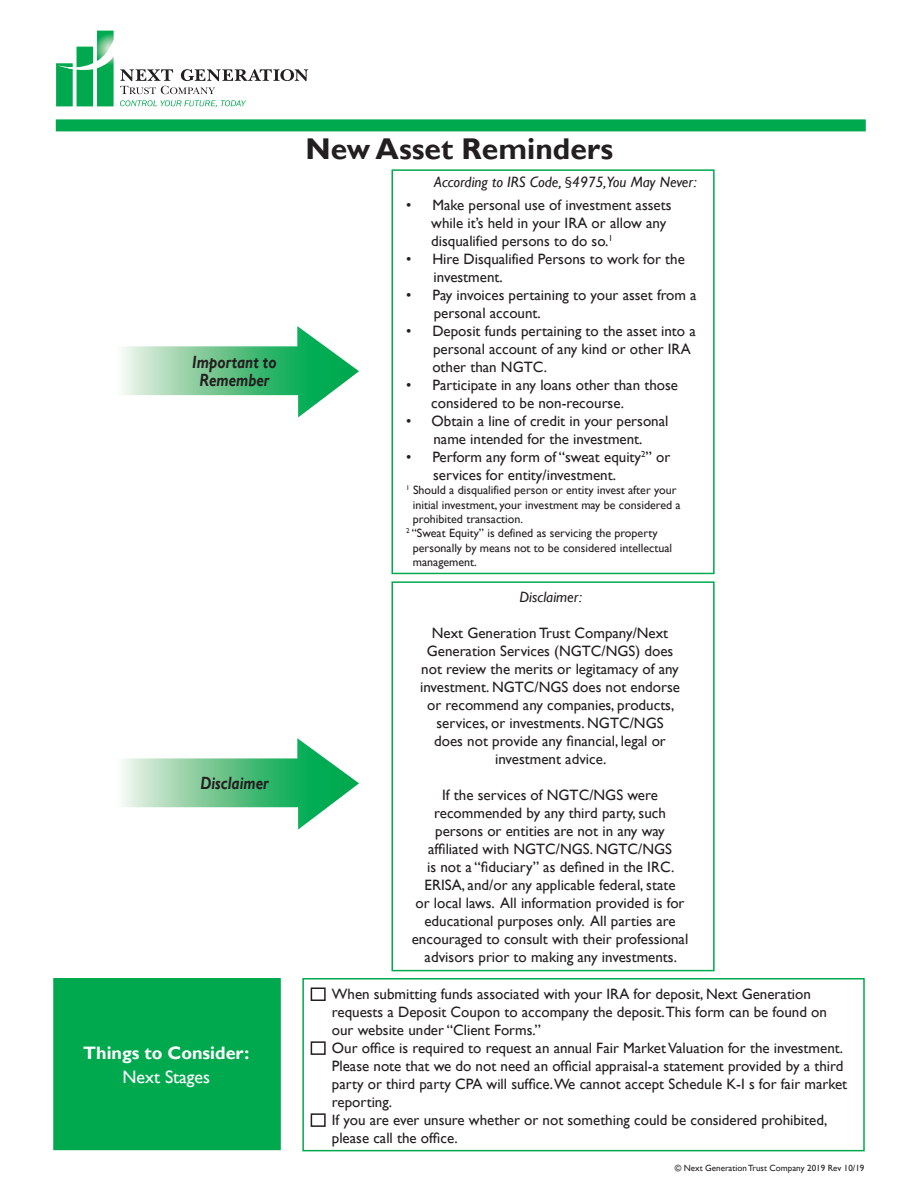
<style>
.page{position:relative;width:918px;height:1188px;background:#fff}
.page>*{position:absolute;margin:0;border:0;box-sizing:border-box;transform-origin:0 0}
.t1{font:700 30px "Gill Sans";color:#231f20}
.t2{font:700 18px "Gill Sans";color:#fff}
.t3{font:18px "Gill Sans";color:#fff}
.t4{font:italic 700 17.7px/17.7px "Gill Sans";color:#231f20;text-align:center;scale:.83 1}
.t5{font:15px/18px "Gill Sans";color:#231f20}
.t6{font:italic 15px "Gill Sans";color:#231f20}
.t7{font:12px "Gill Sans";color:#231f20}
.t8{font:9px "Gill Sans";color:#231f20}
.s1{font-family:"Myriad Pro";font-style:normal}
</style>
<div class="page">
<div style="left:56px;top:119px;width:810px;height:12px;background:#00a94e"></div>
<div style="left:392px;top:169px;width:323px;height:405px;border:2px solid #00a94e"></div>
<svg style="left:56px;top:31px;width:58px;height:75px"></svg>
<svg style="left:120px;top:100px;width:126px;height:7px"></svg>
<svg style="left:120px;top:69px;width:188px;height:25px"></svg>
<svg style="left:122px;top:326px;width:237px;height:91px"></svg>
<div style="left:392px;top:581px;width:323px;height:390px;border:2px solid #00a94e"></div>
<svg style="left:122px;top:738px;width:237px;height:92px"></svg>
<div style="left:53px;top:978px;width:228px;height:172px;background:#00a94e;border:2px solid #00a94e"></div>
<div style="left:302px;top:978px;width:563px;height:173px;border:2px solid #00a94e"></div>
<div style="left:311px;top:988px;width:15px;height:13px;border:2px solid #231f20"></div>
<div style="left:311px;top:1041px;width:15px;height:14px;border:2px solid #231f20"></div>
<div style="left:311px;top:1113px;width:15px;height:14px;border:2px solid #231f20"></div>
<p class="t4" style="left:192px;top:354px;width:103px">Important to<br>Remember</p>
<p class="t4" style="left:200px;top:775px;width:84px">Disclaimer</p>
<p class="t2" style="left:83px;top:1042px;width:167px">Things to Consider:</p>
<p class="t3" style="left:122px;top:1066px;width:89px">Next Stages</p>
<h1 class="t1" style="left:305px;top:131px;width:309px">New Asset Reminders</h1>
<p class="t6" style="left:434px;top:173px;width:264px">According to IRS Code, <span class="s1">§</span>4975,You May Never:</p>
<p class="t5" style="left:431px;top:196px;width:242px;text-indent:-25px">• Make personal use of investment assets while it’s held in your IRA or allow any disqualified persons to do so.<sup>1</sup></p>
<p class="t5" style="left:434px;top:250px;width:253px;text-indent:-27px">• Hire Disqualified Persons to work for the investment.</p>
<p class="t5" style="left:434px;top:286px;width:264px;text-indent:-28px">• Pay invoices pertaining to your asset from a personal account.</p>
<p class="t5" style="left:432px;top:322px;width:265px;text-indent:-26px">• Deposit funds pertaining to the asset into a personal account of any kind or other IRA other than NGTC.</p>
<p class="t5" style="left:431px;top:376px;width:248px;text-indent:-25px">• Participate in any loans other than those considered to be non-recourse.</p>
<p class="t5" style="left:406px;top:412px;width:264px;text-align:center">• Obtain a line of credit in your personal name intended for the investment.</p>
<p class="t5" style="left:433px;top:448px;width:239px;text-indent:-27px">• Perform any form of “sweat equity<sup>2</sup>” or services for entity/investment.</p>
<p class="t7" style="left:406px;top:483px;width:272px"><sup>1</sup> Should a disqualified person or entity invest after your</p>
<p class="t7" style="left:413px;top:497px;width:269px">initial investment, your investment may be considered a</p>
<p class="t7" style="left:413px;top:512px;width:112px">prohibited transaction.</p>
<p class="t7" style="left:406px;top:526px;width:253px"><sup>2</sup> “Sweat Equity” is defined as servicing the property</p>
<p class="t7" style="left:413px;top:541px;width:261px">personally by means not to be considered intellectual</p>
<p class="t7" style="left:413px;top:555px;width:65px">management.</p>
<p class="t6" style="left:519px;top:588px;width:64px">Disclaimer:</p>
<p class="t5" style="left:420px;top:625px;width:262px;text-align:center">Next Generation Trust Company/Next Generation Services (NGTC/NGS) does not review the merits or legitamacy of any investment. NGTC/NGS does not endorse or recommend any companies, products, services, or investments. NGTC/NGS<br>does not provide any financial, legal or investment advice.</p>
<p class="t5" style="left:412px;top:787px;width:278px;text-align:center">If the services of NGTC/NGS were recommended by any third party, such persons or entities are not in any way affiliated with NGTC/NGS. NGTC/NGS<br>is not a “fiduciary” as defined in the IRC.<br>ERISA, and/or any applicable federal, state<br>or local laws. All information provided is for educational purposes only. All parties are encouraged to consult with their professional advisors prior to making any investments.</p>
<p class="t5" style="left:332px;top:986px;width:517px">When submitting funds associated with your IRA for deposit, Next Generation requests a Deposit Coupon to accompany the deposit.This form can be found on our website under “Client Forms.”<br>Our office is required to request an annual Fair Market Valuation for the investment.<br>Please note that we do not need an official appraisal-a statement provided by a third party or third party CPA will suffice.We cannot accept Schedule K-I s for fair market reporting.<br>If you are ever unsure whether or not something could be considered prohibited, please call the office.</p>
<p class="t8" style="left:675px;top:1162px;width:191px">© Next Generation Trust Company 2019 Rev 10/19</p>
</div>
